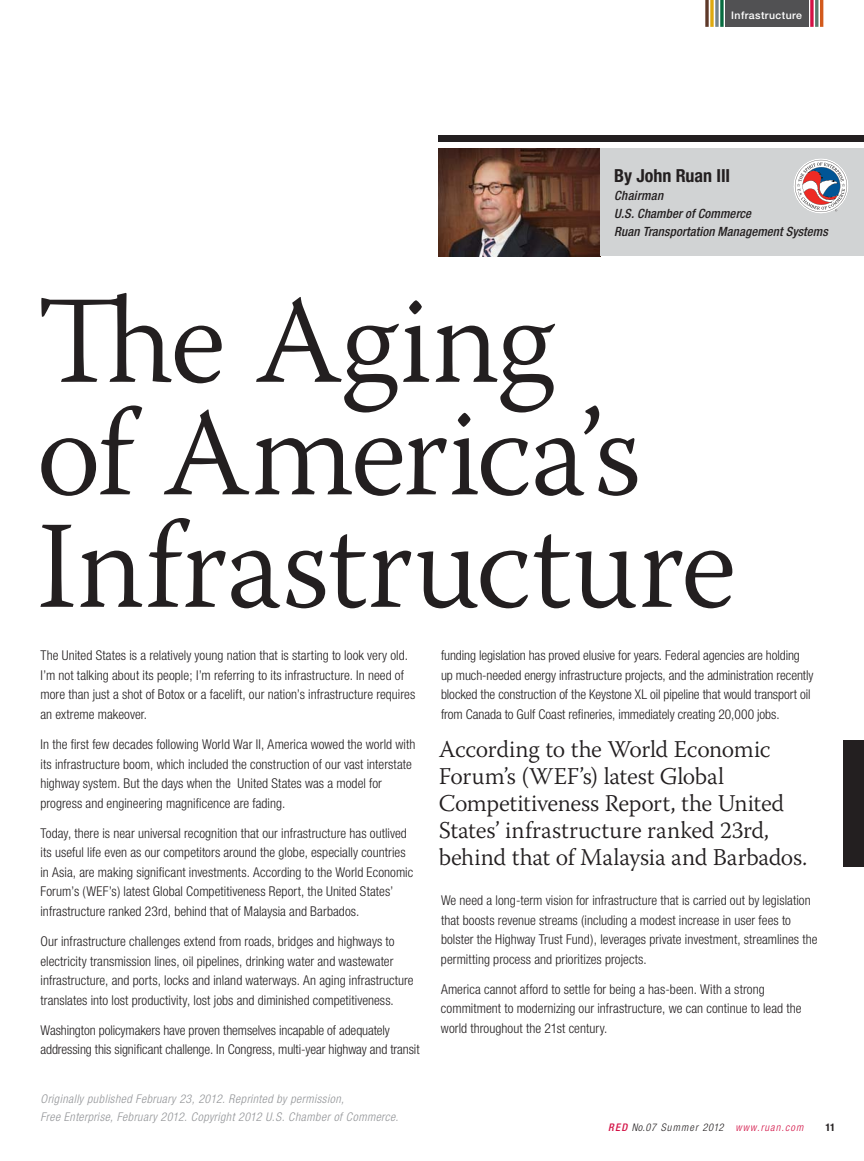
<style>
.page{position:relative;width:864px;height:1161px;background:#fff}
.page>*{position:absolute;margin:0;border:0;box-sizing:border-box;transform-origin:0 0}
.t1{font:300 124.5px/112.5px "Warnock Pro";letter-spacing:-.005em;color:#231f20}
.t2{font:300 24px/27px "Warnock Pro";letter-spacing:-.01em;color:#231f20}
.t3{font:700 condensed 18px "Helvetica Neue";color:#231f20}
.t4{font:300 condensed 13.5px/19.5px "Helvetica Neue";color:#231f20}
.t5{font:italic 500 condensed 12.75px/18px "Helvetica Neue";letter-spacing:.01em;color:#231f20}
.t6{font:italic 300 condensed 12px/18px "Helvetica Neue";letter-spacing:.04em;color:#939598}
.t7{font:italic 300 condensed 10.5px "Helvetica Neue";letter-spacing:.11em;color:#231f20}
.t8{font:500 10.5px "Helvetica Neue";letter-spacing:.04em;color:#fff}
.t9{font:700 condensed 10.5px "Helvetica Neue";color:#231f20}
.s1{font-weight:500;color:#d31145}
.s2{color:#d31145}
</style>
<div class="page">
<div style="left:725px;top:0;width:84px;height:27px;background:#515153"></div>
<svg style="left:720px;top:0;width:4px;height:27px"></svg>
<svg style="left:810px;top:0;width:4px;height:27px"></svg>
<hr style="left:815px;top:0;width:3px;height:27px;background:#59786c">
<hr style="left:820px;top:0;width:3px;height:27px;background:#d25a1c">
<svg style="left:715px;top:0;width:4px;height:27px"></svg>
<svg style="left:710px;top:0;width:4px;height:27px"></svg>
<svg style="left:705px;top:0;width:4px;height:27px"></svg>
<img style="left:439px;top:148px;width:162px;height:108px">
<div style="left:601px;top:148px;width:263px;height:108px;background:#d1d3d4"></div>
<div style="left:439px;top:135px;width:425px;height:7px;background:#231f20"></div>
<svg style="left:794px;top:159px;width:54px;height:54px"></svg>
<div style="left:844px;top:740px;width:20px;height:127px;background:#231f20"></div>
<p class="t8" style="left:731px;top:12px;width:72px">Infrastructure</p>
<h3 class="t3" style="left:614px;top:170px;width:117px">By John Ruan III</h3>
<p class="t5" style="left:614px;top:188px;width:215px">Chairman<br>U.S. Chamber of Commerce<br>Ruan Transportation Management Systems</p>
<h1 class="t1" style="left:36px;top:297px;width:701px">The Aging<br>of America’s<br>Infrastructure</h1>
<p class="t4" style="left:40px;top:647px;width:376px">The United States is a relatively young nation that is starting to look very old.<br>I’m not talking about its people; I’m referring to its infrastructure. In need of more than just a shot of Botox or a facelift, our nation’s infrastructure requires an extreme makeover.</p>
<p class="t4" style="left:40px;top:736px;width:376px">In the first few decades following World War II, America wowed the world with its infrastructure boom, which included the construction of our vast interstate highway system. But the days when the United States was a model for progress and engineering magnificence are fading.</p>
<p class="t4" style="left:40px;top:824px;width:374px">Today, there is near universal recognition that our infrastructure has outlived its useful life even as our competitors around the globe, especially countries in Asia, are making significant investments. According to the World Economic Forum’s (WEF’s) latest Global Competitiveness Report, the United States’ infrastructure ranked 23rd, behind that of Malaysia and Barbados.</p>
<p class="t4" style="left:40px;top:933px;width:375px">Our infrastructure challenges extend from roads, bridges and highways to electricity transmission lines, oil pipelines, drinking water and wastewater infrastructure, and ports, locks and inland waterways. An aging infrastructure translates into lost productivity, lost jobs and diminished competitiveness.</p>
<p class="t4" style="left:40px;top:1022px;width:381px">Washington policymakers have proven themselves incapable of adequately addressing this significant challenge. In Congress, multi-year highway and transit</p>
<p class="t6" style="left:40px;top:1091px;width:359px">Originally published February 23, 2012. Reprinted by permission,<br>Free Enterprise, February 2012. Copyright 2012 U.S. Chamber of Commerce.</p>
<p class="t4" style="left:441px;top:647px;width:374px">funding legislation has proved elusive for years. Federal agencies are holding up much-needed energy infrastructure projects, and the administration recently blocked the construction of the Keystone XL oil pipeline that would transport oil from Canada to Gulf Coast refineries, immediately creating 20,000 jobs.</p>
<h2 class="t2" style="left:439px;top:738px;width:370px">According to the World Economic Forum’s (WEF’s) latest Global Competitiveness Report, the United States’ infrastructure ranked 23rd, behind that of Malaysia and Barbados.</h2>
<p class="t4" style="left:441px;top:892px;width:378px">We need a long-term vision for infrastructure that is carried out by legislation that boosts revenue streams (including a modest increase in user fees to bolster the Highway Trust Fund), leverages private investment, streamlines the permitting process and prioritizes projects.</p>
<p class="t4" style="left:441px;top:980px;width:362px">America cannot afford to settle for being a has-been. With a strong commitment to modernizing our infrastructure, we can continue to lead the world throughout the 21st century.</p>
<p class="t7" style="left:608px;top:1124px;width:196px"><span class="s1">RED</span> No.07 Summer 2012 <span class="s2">www.ruan.com</span></p>
<p class="t9" style="left:825px;top:1124px;width:11px">11</p>
</div>
